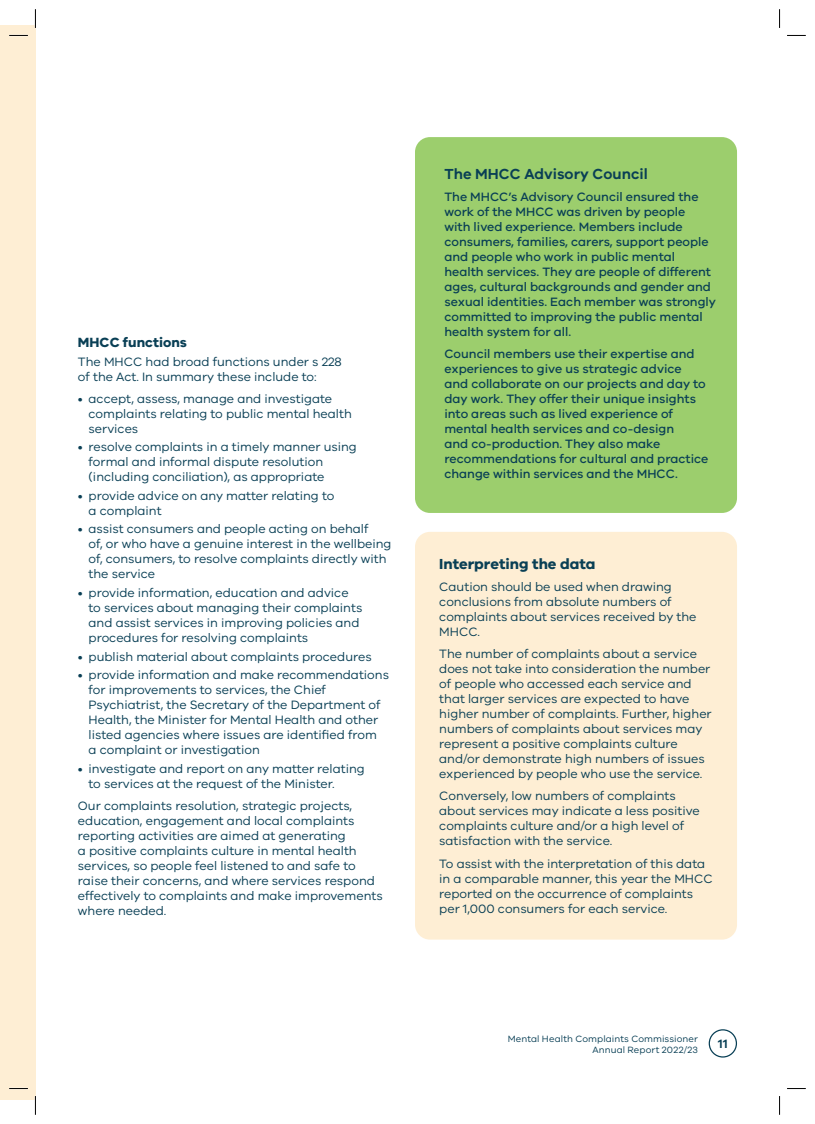
<style>
.page{position:relative;width:815px;height:1124px;background:#fff}
.page>*{position:absolute;margin:0;border:0;box-sizing:border-box;transform-origin:0 0}
.t1{font:600 15px "VIC";color:#093f55}
.t2{font:700 15px "VIC";color:#093f55}
.t3{font:700 13.75px "VIC";color:#093f55}
.t4{font:12.5px/15px "VIC";color:#093f55}
.t5{font:500 12.5px/15px "VIC";color:#093f55}
.t6{font:600 12.5px "VIC";color:#093f55}
.t7{font:9.38px/11.2px "VIC";letter-spacing:.01em;color:#093f55;text-align:right}
</style>
<div class="page">
<div style="left:709px;top:1029px;width:28px;height:28px;border:1px solid #093f55;border-radius:50%"></div>
<div style="left:0;top:25px;width:35px;height:1073px;background:#feeed4"></div>
<div style="left:415px;top:137px;width:322px;height:376px;background:#9cce6d;border-radius:15px"></div>
<div style="left:415px;top:531px;width:322px;height:408px;background:#feeed4;border-radius:15px"></div>
<svg style="left:9px;top:35px;width:19px;height:1px"></svg>
<svg style="left:787px;top:35px;width:19px;height:1px"></svg>
<svg style="left:9px;top:1088px;width:19px;height:1px"></svg>
<svg style="left:787px;top:1088px;width:19px;height:1px"></svg>
<svg style="left:35px;top:9px;width:1px;height:19px"></svg>
<svg style="left:35px;top:1095px;width:1px;height:19px"></svg>
<svg style="left:779px;top:9px;width:1px;height:19px"></svg>
<svg style="left:779px;top:1096px;width:1px;height:18px"></svg>
<p class="t3" style="left:78px;top:334px;width:111px">MHCC functions</p>
<p class="t4" style="left:78px;top:353px;width:265px">The MHCC had broad functions under s 228 of the Act. In summary these include to:</p>
<p class="t4" style="left:89px;top:390px;width:265px;text-indent:-11px">• accept, assess, manage and investigate complaints relating to public mental health services</p>
<p class="t4" style="left:89px;top:439px;width:270px;text-indent:-11px">• resolve complaints in a timely manner using formal and informal dispute resolution (including conciliation), as appropriate</p>
<p class="t4" style="left:89px;top:487px;width:247px;text-indent:-11px">• provide advice on any matter relating to a complaint</p>
<p class="t4" style="left:89px;top:521px;width:304px;text-indent:-11px">• assist consumers and people acting on behalf<br>of, or who have a genuine interest in the wellbeing of, consumers, to resolve complaints directly with the service</p>
<p class="t4" style="left:89px;top:585px;width:275px;text-indent:-11px">• provide information, education and advice to services about managing their complaints and assist services in improving policies and procedures for resolving complaints</p>
<p class="t4" style="left:78px;top:648px;width:295px">• publish material about complaints procedures</p>
<p class="t4" style="left:89px;top:667px;width:302px;text-indent:-11px">• provide information and make recommendations for improvements to services, the Chief Psychiatrist, the Secretary of the Department of Health, the Minister for Mental Health and other listed agencies where issues are identified from<br>a complaint or investigation</p>
<p class="t4" style="left:89px;top:760px;width:278px;text-indent:-11px">• investigate and report on any matter relating to services at the request of the Minister.</p>
<p class="t4" style="left:78px;top:797px;width:306px">Our complaints resolution, strategic projects, education, engagement and local complaints reporting activities are aimed at generating<br>a positive complaints culture in mental health services, so people feel listened to and safe to raise their concerns, and where services respond effectively to complaints and make improvements where needed.</p>
<p class="t1" style="left:444px;top:164px;width:205px">The MHCC Advisory Council</p>
<p class="t5" style="left:444px;top:189px;width:273px">The MHCC’s Advisory Council ensured the work of the MHCC was driven by people<br>with lived experience. Members include consumers, families, carers, support people and people who work in public mental health services. They are people of different ages, cultural backgrounds and gender and sexual identities. Each member was strongly committed to improving the public mental health system for all.</p>
<p class="t5" style="left:444px;top:346px;width:266px">Council members use their expertise and experiences to give us strategic advice and collaborate on our projects and day to day work. They offer their unique insights into areas such as lived experience of mental health services and co-design<br>and co-production. They also make recommendations for cultural and practice change within services and the MHCC.</p>
<p class="t2" style="left:439px;top:554px;width:158px">Interpreting the data</p>
<p class="t4" style="left:439px;top:579px;width:259px">Caution should be used when drawing conclusions from absolute numbers of complaints about services received by the<br>MHCC.</p>
<p class="t4" style="left:439px;top:646px;width:274px">The number of complaints about a service does not take into consideration the number of people who accessed each service and that larger services are expected to have higher number of complaints. Further, higher numbers of complaints about services may represent a positive complaints culture and/or demonstrate high numbers of issues experienced by people who use the service.</p>
<p class="t4" style="left:439px;top:788px;width:262px">Conversely, low numbers of complaints about services may indicate a less positive complaints culture and/or a high level of satisfaction with the service.</p>
<p class="t4" style="left:439px;top:855px;width:275px">To assist with the interpretation of this data in a comparable manner, this year the MHCC reported on the occurrence of complaints per 1,000 consumers for each service.</p>
<p class="t7" style="left:508px;top:1032px;width:192px">Mental Health Complaints Commissioner<br>Annual Report 2022/23</p>
<p class="t6" style="left:718px;top:1035px;width:11px">11</p>
</div>
